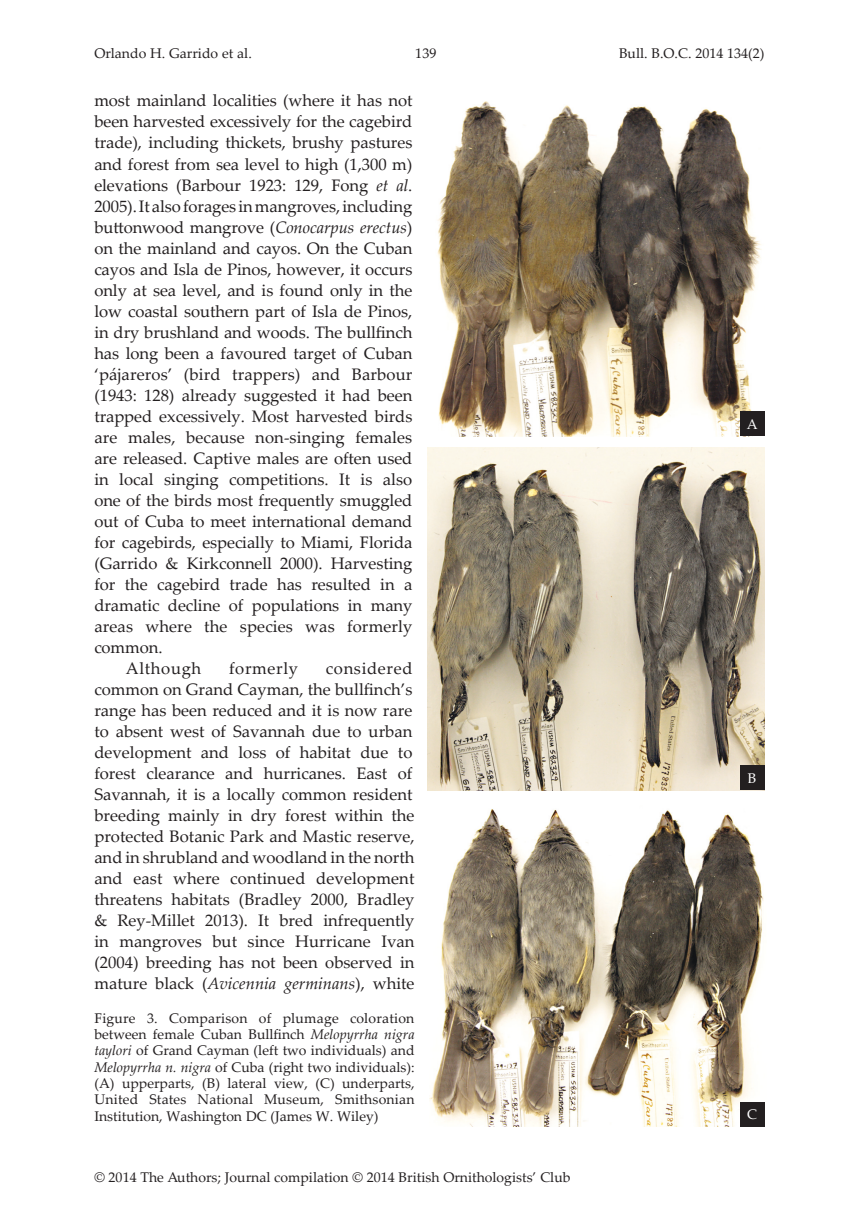
<style>
.page{position:relative;width:859px;height:1221px;background:#fff}
.page>*{position:absolute;margin:0;border:0;box-sizing:border-box;transform-origin:0 0}
.t1{font:16.62px/21px "Palatino Linotype Roman 2";color:#231f20;text-align:justify}
.t2{font:16.62px "Palatino Linotype";letter-spacing:-.005em;color:#231f20}
.t3{font:16.62px "Palatino Linotype Roman 2";letter-spacing:.04em;color:#231f20}
.t4{font:14px/16.3px "Palatino Linotype Roman 2";color:#231f20;text-align:justify}
.t5{font:14px "Palatino Linotype";color:#231f20}
.t6{font:14px "Palatino Linotype Roman 2";color:#fff}
.s1{font-family:"Palatino Linotype";font-style:italic}
.s2{font-style:italic}
.s3{font-family:"Palatino Linotype Roman 2"}
</style>
<div class="page">
<img style="left:437px;top:101px;width:325px;height:336px">
<img style="left:427px;top:447px;width:337px;height:343px">
<img style="left:429px;top:809px;width:336px;height:317px">
<div style="left:739px;top:411px;width:25px;height:25px;background:#231f20"></div>
<div style="left:739px;top:765px;width:25px;height:25px;background:#231f20"></div>
<div style="left:739px;top:1101px;width:25px;height:25px;background:#231f20"></div>
<p class="t4" style="left:94px;top:44px;width:159px">Orlando H. Garrido et al.</p>
<p class="t4" style="left:415px;top:44px;width:22px">139</p>
<p class="t4" style="left:618px;top:44px;width:147px">Bull. B.O.C. 2014 134(2)</p>
<p class="t1" style="left:94px;top:90px;width:319px">most mainland localities (where it has not been harvested excessively for the cagebird trade), including thickets, brushy pastures and forest from sea level to high (1,300 m) elevations (Barbour 1923: 129, Fong <span class="s1">et al</span>.<br>2005). It also forages in mangroves, including</p>
<p class="t2" style="left:94px;top:215px;width:319px">buttonwood mangrove (<span class="s2">Conocarpus erectus</span><span class="s3">)</span></p>
<p class="t1" style="left:94px;top:237px;width:319px">on the mainland and cayos. On the Cuban cayos and Isla de Pinos, however, it occurs only at sea level, and is found only in the low coastal southern part of Isla de Pinos,</p>
<p class="t2" style="left:94px;top:320px;width:319px">in dry brushland and woods. The bullfinch</p>
<p class="t1" style="left:94px;top:342px;width:319px">has long been a favoured target of Cuban</p>
<p class="t1" style="left:94px;top:363px;width:319px">‘pájareros’ (bird trappers) and Barbour</p>
<p class="t1" style="left:94px;top:384px;width:319px">(1943: 128) already suggested it had been</p>
<p class="t1" style="left:94px;top:405px;width:319px">trapped excessively. Most harvested birds</p>
<p class="t1" style="left:94px;top:426px;width:319px">are males, because non-singing females</p>
<p class="t1" style="left:94px;top:447px;width:319px">are released. Captive males are often used</p>
<p class="t1" style="left:94px;top:468px;width:319px">in local singing competitions. It is also</p>
<p class="t1" style="left:94px;top:489px;width:319px">one of the birds most frequently smuggled</p>
<p class="t1" style="left:94px;top:510px;width:319px">out of Cuba to meet international demand</p>
<p class="t1" style="left:94px;top:531px;width:319px">for cagebirds, especially to Miami, Florida</p>
<p class="t1" style="left:94px;top:552px;width:319px">(Garrido &amp; Kirkconnell 2000). Harvesting</p>
<p class="t1" style="left:94px;top:573px;width:319px">for the cagebird trade has resulted in a</p>
<p class="t1" style="left:94px;top:594px;width:319px">dramatic decline of populations in many</p>
<p class="t1" style="left:94px;top:615px;width:319px">areas where the species was formerly</p>
<p class="t1" style="left:94px;top:636px;width:70px">common.</p>
<p class="t3" style="left:126px;top:656px;width:77px">Although</p>
<p class="t3" style="left:229px;top:656px;width:70px">formerly</p>
<p class="t3" style="left:326px;top:656px;width:88px">considered</p>
<p class="t2" style="left:94px;top:677px;width:319px">common on Grand Cayman, the bullfinch’s</p>
<p class="t1" style="left:94px;top:699px;width:321px;text-align:left">range has been reduced and it is now rare to absent west of Savannah due to urban development and loss of habitat due to forest clearance and hurricanes. East of Savannah, it is a locally common resident breeding mainly in dry forest within the protected Botanic Park and Mastic reserve, and in shrubland and woodland in the north and east where continued development threatens habitats (Bradley 2000, Bradley &amp; Rey-Millet 2013). It bred infrequently in mangroves but since Hurricane Ivan (2004) breeding has not been observed in mature black (<span class="s1">Avicennia germinans</span>), white</p>
<p class="t4" style="left:94px;top:1009px;width:321px">Figure 3. Comparison of plumage coloration</p>
<p class="t5" style="left:94px;top:1024px;width:321px">between female Cuban Bullfinch <span class="s2">Melopyrrha nigra</span></p>
<p class="t4" style="left:94px;top:1041px;width:321px"><span class="s1">taylori</span> of Grand Cayman (left two individuals) and <span class="s1">Melopyrrha n. nigra</span> of Cuba (right two individuals): (A) upperparts, (B) lateral view, (C) underparts, United States National Museum, Smithsonian Institution, Washington DC (James W. Wiley)</p>
<p class="t4" style="left:94px;top:1168px;width:477px">© 2014 The Authors; Journal compilation © 2014 British Ornithologists’ Club</p>
<p class="t6" style="left:746px;top:414px;width:12px">A</p>
<p class="t6" style="left:747px;top:768px;width:10px">B</p>
<p class="t6" style="left:747px;top:1104px;width:11px">C</p>
</div>
